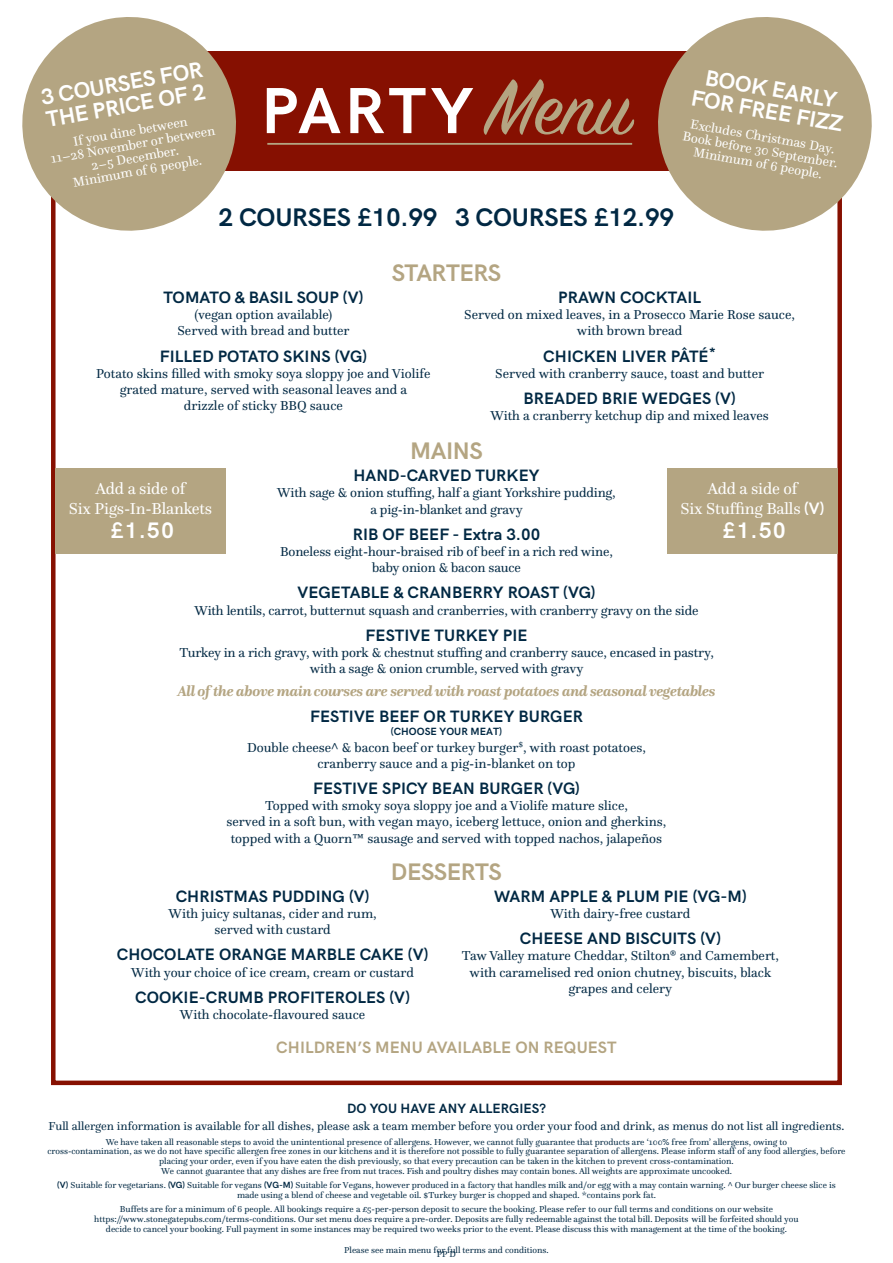
<style>
.page{position:relative;width:893px;height:1263px;background:#fff}
.page>*{position:absolute;margin:0;border:0;box-sizing:border-box;transform-origin:0 0}
.t1{font:700 65.4px "HK Grotesk";letter-spacing:.055em;color:#fff}
.t2{font:700 25.5px "HK Grotesk";letter-spacing:-.01em;color:#012843}
.t3{font:700 24px "HK Grotesk";letter-spacing:-.02em;color:#b4a582}
.t4{font:700 22.5px/22.5px "HK Grotesk";color:#fff}
.t5{font:700 16.5px "HK Grotesk";letter-spacing:.005em;color:#012843}
.t6{font:16.5px/19.8px "Questa";letter-spacing:-.01em;color:#fff;text-align:center}
.t7{font:700 16.5px "HK Grotesk";letter-spacing:.005em;color:#b4a582}
.t8{font:italic 700 15px "Questa";letter-spacing:-.02em;color:#b4a582}
.t9{font:13.5px/16.2px "Questa";color:#012843;text-align:center}
.t10{font:13.5px/13.5px "Questa";color:#fff;text-align:center}
.t11{font:700 13.5px "HK Grotesk";letter-spacing:.005em;color:#012843}
.t12{font:12px "Questa";color:#012843}
.t13{font:700 10.5px "HK Grotesk";letter-spacing:.005em;color:#012843}
.t14{font:9px/9.9px "Questa";color:#012843;text-align:center}
.s1{font-family:"Sign Painter House Script";font-weight:400;font-size:87.15px;color:#b4a582}
.s2{font-family:"HK Grotesk";font-weight:700}
</style>
<div class="page">
<div style="left:53px;top:51px;width:787px;height:119px;background:#861001"></div>
<hr style="left:267px;top:143px;width:365px;height:2px;background:#b4a582">
<svg style="left:22px;top:17px;width:223px;height:222px;fill:#b4a582"></svg>
<svg style="left:649px;top:17px;width:223px;height:222px;fill:#b4a582"></svg>
<div style="left:667px;top:469px;width:170px;height:85px;background:#b4a582"></div>
<div style="left:56px;top:469px;width:170px;height:85px;background:#b4a582"></div>
<h3 class="t4" style="left:39px;top:85px;width:165px;rotate:-10deg">3 COURSES FOR<br>THE PRICE OF 2</h3>
<h3 class="t10" style="left:47px;top:139px;width:168px;rotate:-10deg">If you dine between<br>11–28 November or between<br>2–5 December.<br>Minimum of 6 people.</h3>
<h1 class="t1" style="left:261px;top:62px;width:371px">PARTY <span class="s1">Menu</span></h1>
<h2 class="t2" style="left:219px;top:198px;width:457px">2 COURSES £10.99 3 COURSES £12.99</h2>
<h3 class="t4" style="left:697px;top:63px;width:155px;text-align:center;rotate:10deg">BOOK EARLY<br>FOR FREE FIZZ</h3>
<h3 class="t10" style="left:686px;top:116px;width:159px;rotate:10deg">Excludes Christmas Day.<br>Book before 30 September.<br>Minimum of 6 people.</h3>
<h3 class="t3" style="left:392px;top:255px;width:111px">STARTERS</h3>
<h3 class="t5" style="left:163px;top:285px;width:202px">TOMATO &amp; BASIL SOUP (V)</h3>
<h3 class="t9" style="left:177px;top:306px;width:174px">(vegan option available)<br>Served with bread and butter</h3>
<h3 class="t5" style="left:160px;top:343px;width:209px">FILLED POTATO SKINS (VG)</h3>
<h3 class="t9" style="left:96px;top:365px;width:336px">Potato skins filled with smoky soya sloppy joe and Violife grated mature, served with seasonal leaves and a<br>drizzle of sticky BBQ sauce</h3>
<h3 class="t5" style="left:558px;top:285px;width:144px">PRAWN COCKTAIL</h3>
<h3 class="t9" style="left:464px;top:306px;width:332px">Served on mixed leaves, in a Prosecco Marie Rose sauce, with brown bread</h3>
<h3 class="t5" style="left:543px;top:343px;width:174px">CHICKEN LIVER PÂTÉ*</h3>
<h3 class="t9" style="left:495px;top:365px;width:270px">Served with cranberry sauce, toast and butter</h3>
<h3 class="t5" style="left:523px;top:386px;width:214px">BREADED BRIE WEDGES (V)</h3>
<h3 class="t9" style="left:490px;top:407px;width:280px">With a cranberry ketchup dip and mixed leaves</h3>
<h3 class="t3" style="left:410px;top:433px;width:74px">MAINS</h3>
<h3 class="t5" style="left:353px;top:463px;width:187px">HAND-CARVED TURKEY</h3>
<h3 class="t9" style="left:277px;top:485px;width:340px">With sage &amp; onion stuffing, half a giant Yorkshire pudding, a pig-in-blanket and gravy</h3>
<h3 class="t5" style="left:353px;top:522px;width:189px">RIB OF BEEF - Extra 3.00</h3>
<h3 class="t9" style="left:280px;top:543px;width:334px">Boneless eight-hour-braised rib of beef in a rich red wine, baby onion &amp; bacon sauce</h3>
<h3 class="t5" style="left:297px;top:580px;width:300px">VEGETABLE &amp; CRANBERRY ROAST (VG)</h3>
<h3 class="t9" style="left:194px;top:602px;width:506px">With lentils, carrot, butternut squash and cranberries, with cranberry gravy on the side</h3>
<h3 class="t5" style="left:366px;top:623px;width:163px">FESTIVE TURKEY PIE</h3>
<h3 class="t9" style="left:179px;top:644px;width:536px">Turkey in a rich gravy, with pork &amp; chestnut stuffing and cranberry sauce, encased in pastry, with a sage &amp; onion crumble, served with gravy</h3>
<h3 class="t8" style="left:177px;top:681px;width:540px">All of the above main courses are servedwith roast potatoes and seasonal vegetables</h3>
<h3 class="t5" style="left:310px;top:704px;width:274px">FESTIVE BEEF OR TURKEY BURGER</h3>
<p class="t13" style="left:391px;top:724px;width:113px">(CHOOSE YOUR MEAT)</p>
<h3 class="t9" style="left:247px;top:739px;width:400px">Double cheese^ &amp; bacon beef or turkey burger<sup>$</sup>, with roast potatoes, cranberry sauce and a pig-in-blanket on top</h3>
<h3 class="t5" style="left:313px;top:776px;width:268px">FESTIVE SPICY BEAN BURGER (VG)</h3>
<h3 class="t9" style="left:227px;top:797px;width:441px">Topped with smoky soya sloppy joe and a Violife mature slice,<br>served in a soft bun, with vegan mayo, iceberg lettuce, onion and gherkins, topped with a Quorn™ sausage and served with topped nachos, jalapeños</h3>
<h3 class="t6" style="left:69px;top:478px;width:145px">Add a side of<br>Six Pigs-In-Blankets</h3>
<h3 class="t4" style="left:110px;top:518px;width:65px">£1.50</h3>
<h3 class="t6" style="left:680px;top:478px;width:145px">Add a side of<br>Six Stuffing Balls <span class="s2">(V)</span></h3>
<h3 class="t4" style="left:722px;top:518px;width:65px">£1.50</h3>
<h3 class="t3" style="left:391px;top:853px;width:112px">DESSERTS</h3>
<h3 class="t5" style="left:176px;top:884px;width:195px">CHRISTMAS PUDDING (V)</h3>
<h3 class="t9" style="left:169px;top:905px;width:210px">With juicy sultanas, cider and rum, served with custard</h3>
<h3 class="t5" style="left:117px;top:942px;width:313px">CHOCOLATE ORANGE MARBLE CAKE (V)</h3>
<h3 class="t9" style="left:131px;top:964px;width:284px">With your choice of ice cream, cream or custard</h3>
<h3 class="t5" style="left:135px;top:985px;width:276px">COOKIE-CRUMB PROFITEROLES (V)</h3>
<h3 class="t9" style="left:180px;top:1006px;width:187px">With chocolate-flavoured sauce</h3>
<h3 class="t5" style="left:494px;top:884px;width:254px">WARM APPLE &amp; PLUM PIE (VG-M)</h3>
<h3 class="t9" style="left:550px;top:905px;width:141px">With dairy-free custard</h3>
<h3 class="t5" style="left:520px;top:926px;width:203px">CHEESE AND BISCUITS (V)</h3>
<h3 class="t9" style="left:462px;top:948px;width:319px">Taw Valley mature Cheddar, Stilton® and Camembert, with caramelised red onion chutney, biscuits, black grapes and celery</h3>
<h3 class="t7" style="left:276px;top:1035px;width:342px">CHILDREN’S MENU AVAILABLE ON REQUEST</h3>
<h3 class="t11" style="left:347px;top:1098px;width:200px">DO YOU HAVE ANY ALLERGIES?</h3>
<h3 class="t12" style="left:48px;top:1119px;width:797px">Full allergen information is available for all dishes, please ask a team member before you order your food and drink, as menus do not list all ingredients.</h3>
<p class="t14" style="left:47px;top:1136px;width:800px">We have taken all reasonable steps to avoid the unintentional presence of allergens. However, we cannot fully guarantee that products are ‘100% free from’ allergens, owing to<br>cross-contamination, as we do not have specific allergen free zones in our kitchens and it is therefore not possible to fully guarantee separation of allergens. Please inform staff of any food allergies, before placing your order, even if you have eaten the dish previously, so that every precaution can be taken in the kitchen to prevent cross-contamination.<br>We cannot guarantee that any dishes are free from nut traces. Fish and poultry dishes may contain bones. All weights are approximate uncooked.</p>
<p class="t14" style="left:57px;top:1180px;width:780px;line-height:9.4px"><span class="s2">(V)</span> Suitable for vegetarians. <span class="s2">(VG)</span> Suitable for vegans <span class="s2">(VG-M)</span> Suitable for Vegans, however produced in a factory that handles milk and/or egg with a may contain warning. ^ Our burger cheese slice is made using a blend of cheese and vegetable oil. $Turkey burger is chopped and shaped. *contains pork fat.</p>
<p class="t14" style="left:94px;top:1204px;width:706px">Buffets are for a minimum of 6 people. All bookings require a £5-per-person deposit to secure the booking. Please refer to our full terms and conditions on our website https://www.stonegatepubs.com/terms-conditions. Our set menu does require a pre-order. Deposits are fully redeemable against the total bill. Deposits will be forfeited should you decide to cancel your booking. Full payment in some instances may be required two weeks prior to the event. Please discuss this with management at the time of the booking.</p>
<p class="t14" style="left:344px;top:1245px;width:206px">Please see main menu for full terms and conditions.</p>
<p class="t14" style="left:437px;top:1249px;width:21px">PP D</p>
</div>
